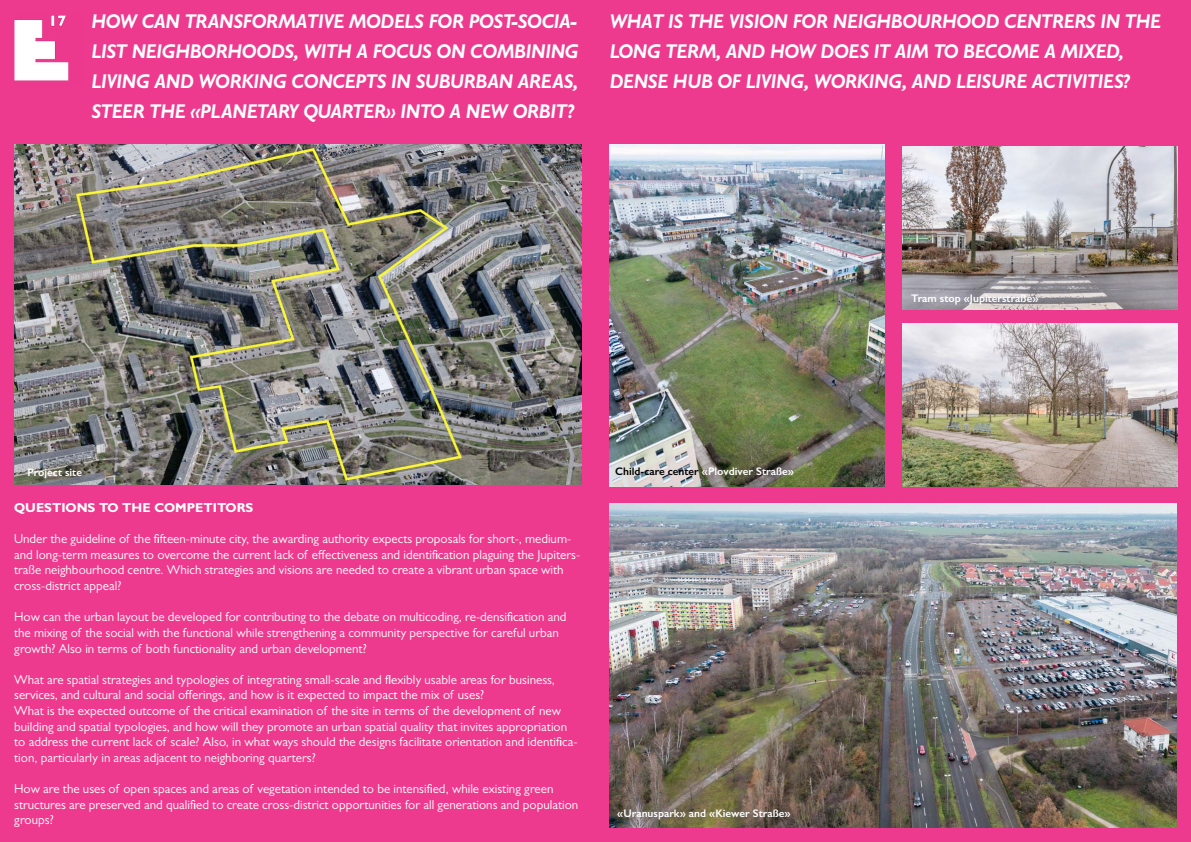
<style>
.page{position:relative;width:1191px;height:842px;background:#fff}
.page>*{position:absolute;margin:0;border:0;box-sizing:border-box;transform-origin:0 0}
.t1{font:italic 700 20px/30px "Gill Sans";letter-spacing:-.01em;color:#fff;text-align:justify;scale:.92 1}
.t2{font:13px/15.6px "Gill Sans";color:#fff}
.t3{font:700 13px "Gill Sans";color:#fff}
.t4{font:600 11px "Gill Sans";color:#fff}
.s1{color:#000}
</style>
<div class="page">
<div style="left:0;top:0;width:598px;height:842px;background:#ee3a8e"></div>
<img style="left:14px;top:15px;width:55px;height:66px">
<div style="left:597px;top:0;width:594px;height:842px;background:#ee3a8e"></div>
<img style="left:609px;top:145px;width:275px;height:341px">
<img style="left:902px;top:146px;width:275px;height:163px">
<img style="left:902px;top:323px;width:275px;height:163px">
<img style="left:14px;top:145px;width:567px;height:340px">
<img style="left:609px;top:503px;width:567px;height:325px">
<h1 class="t1" style="left:91px;top:6px;width:531px">HOW CAN TRANSFORMATIVE MODELS FOR POST-SOCIA-LIST NEIGHBORHOODS, WITH A FOCUS ON COMBINING LIVING AND WORKING CONCEPTS IN SUBURBAN AREAS, STEER THE «PLANETARY QUARTER» INTO A NEW ORBIT?</h1>
<h1 class="t1" style="left:609px;top:6px;width:601px;text-align:left">WHAT IS THE VISION FOR NEIGHBOURHOOD CENTRERS IN THE<br>LONG TERM, AND HOW DOES IT AIM TO BECOME A MIXED,<br>DENSE HUB OF LIVING, WORKING, AND LEISURE ACTIVITIES?</h1>
<p class="t4" style="left:27px;top:466px;width:56px">Project site</p>
<p class="t3" style="left:14px;top:500px;width:241px">QUESTIONS TO THE COMPETITORS</p>
<p class="t2" style="left:14px;top:531px;width:567px">Under the guideline of the fifteen-minute city, the awarding authority expects proposals for short-, medium&shy;and long-term measures to overcome the current lack of effectiveness and identification plaguing the Jupiters&shy;traße neighbourhood centre. Which strategies and visions are needed to create a vibrant urban space with cross-district appeal?</p>
<p class="t2" style="left:14px;top:609px;width:554px">How can the urban layout be developed for contributing to the debate on multicoding, re-densification and the mixing of the social with the functional while strengthening a community perspective for careful urban growth? Also in terms of both functionality and urban development?</p>
<p class="t2" style="left:14px;top:671px;width:565px">What are spatial strategies and typologies of integrating small-scale and flexibly usable areas for business, services, and cultural and social offerings, and how is it expected to impact the mix of uses?<br>What is the expected outcome of the critical examination of the site in terms of the development of new building and spatial typologies, and how will they promote an urban spatial quality that invites appropriation to address the current lack of scale? Also, in what ways should the designs facilitate orientation and identifica&shy;tion, particularly in areas adjacent to neighboring quarters?</p>
<p class="t2" style="left:14px;top:781px;width:565px">How are the uses of open spaces and areas of vegetation intended to be intensified, while existing green structures are preserved and qualified to create cross-district opportunities for all generations and population groups?</p>
<p class="t4" style="left:615px;top:465px;width:180px"><span class="s1">Child-care center</span> «Plovdiver Straße»</p>
<p class="t4" style="left:617px;top:807px;width:175px">«Uranuspark» and «Kiewer Straße»</p>
<p class="t4" style="left:911px;top:292px;width:129px">Tram stop «Jupiterstraße»</p>
</div>
